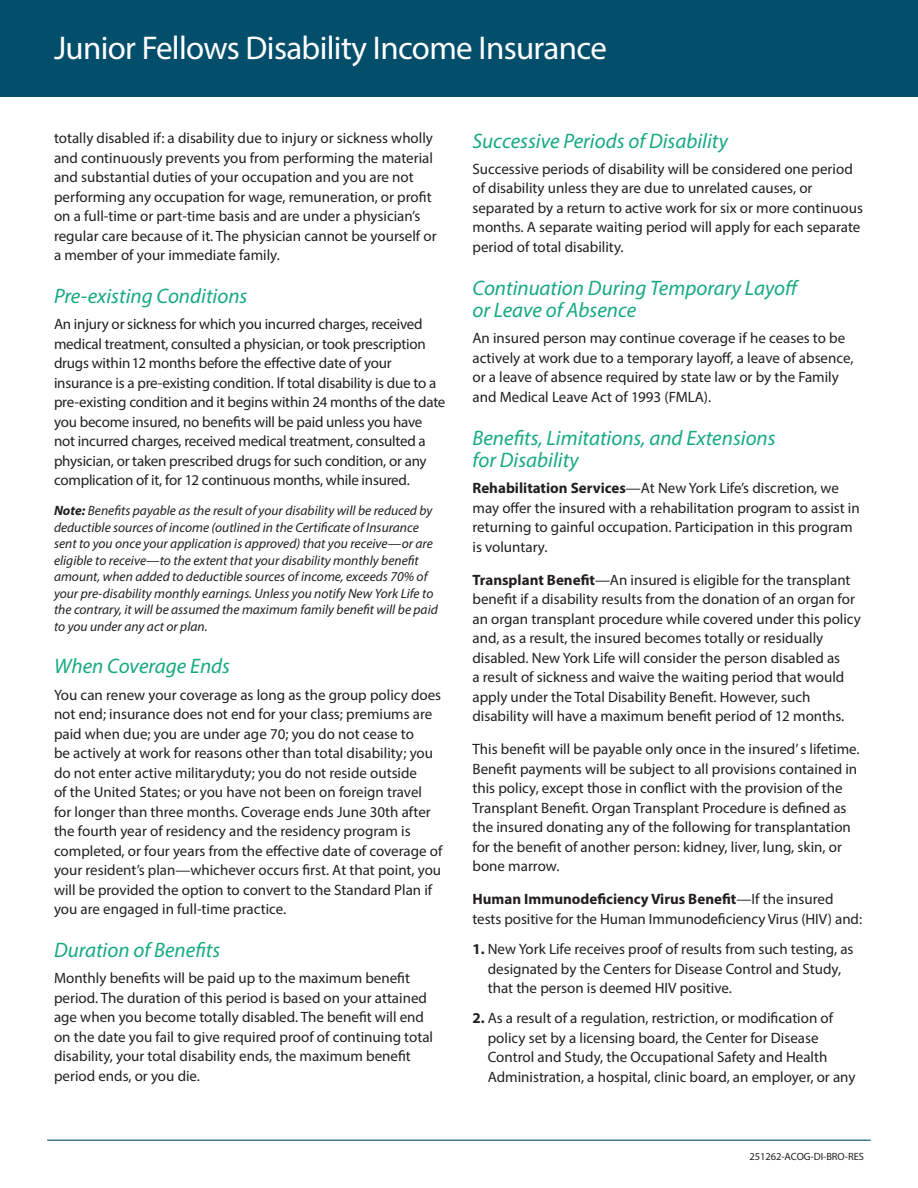
<style>
.page{position:relative;width:918px;height:1188px;background:#fff}
.page>*{position:absolute;margin:0;border:0;box-sizing:border-box;transform-origin:0 0}
.t1{font:33px "Myriad Pro";letter-spacing:-.02em;color:#fff}
.t2{font:italic 21px/22.5px "Myriad Pro";color:#16a982}
.t3{font:15px/19.5px "Myriad Pro";color:#231f20}
.t4{font:italic 13.5px/16.5px "Myriad Pro";color:#231f20}
.t5{font:10.5px "Myriad Pro";letter-spacing:-.005em;color:#231f20}
.s1{font-weight:700}
</style>
<div class="page">
<div style="left:0;top:0;width:918px;height:96px;background:#034e6b"></div>
<hr style="left:47px;top:1140px;width:824px;height:1px;background:#034e6b">
<p class="t1" style="left:54px;top:28px;width:554px">Junior Fellows Disability Income Insurance</p>
<p class="t3" style="left:54px;top:128px;width:384px">totally disabled if: a disability due to injury or sickness wholly and continuously prevents you from performing the material and substantial duties of your occupation and you are not performing any occupation for wage, remuneration, or profit on a full-time or part-time basis and are under a physician’s regular care because of it. The physician cannot be yourself or a member of your immediate family.</p>
<p class="t2" style="left:54px;top:284px;width:195px">Pre-existing Conditions</p>
<p class="t3" style="left:54px;top:314px;width:393px">An injury or sickness for which you incurred charges, received medical treatment, consulted a physician, or took prescription drugs within 12 months before the effective date of your insurance is a pre-existing condition. lf total disability is due to a pre-existing condition and it begins within 24 months of the date you become insured, no benefits will be paid unless you have not incurred charges, received medical treatment, consulted a physician, or taken prescribed drugs for such condition, or any complication of it, for 12 continuous months, while insured.</p>
<p class="t4" style="left:54px;top:502px;width:385px"><span class="s1">Note:</span> Benefits payable as the result of your disability will be reduced by deductible sources of income (outlined in the Certificate of Insurance sent to you once your application is approved) that you receive—or are eligible to receive—to the extent that your disability monthly benefit amount, when added to deductible sources of income, exceeds 70% of your pre-disability monthly earnings. Unless you notify New York Life to the contrary, it will be assumed the maximum family benefit will be paid to you under any act or plan.</p>
<p class="t2" style="left:54px;top:655px;width:178px">When Coverage Ends</p>
<p class="t3" style="left:54px;top:684px;width:390px">You can renew your coverage as long as the group policy does not end; insurance does not end for your class; premiums are paid when due; you are under age 70; you do not cease to<br>be actively at work for reasons other than total disability; you do not enter active militaryduty; you do not reside outside<br>of the United States; or you have not been on foreign travel for longer than three months. Coverage ends June 30th after the fourth year of residency and the residency program is completed, or four years from the effective date of coverage of your resident’s plan—whichever occurs first. At that point, you will be provided the option to convert to the Standard Plan if you are engaged in full-time practice.</p>
<p class="t2" style="left:54px;top:938px;width:168px">Duration of Benefits</p>
<p class="t3" style="left:54px;top:968px;width:381px">Monthly benefits will be paid up to the maximum benefit period. The duration of this period is based on your attained age when you become totally disabled. The benefit will end on the date you fail to give required proof of continuing total disability, your total disability ends, the maximum benefit period ends, or you die.</p>
<p class="t2" style="left:472px;top:129px;width:257px">Successive Periods of Disability</p>
<p class="t3" style="left:472px;top:159px;width:392px">Successive periods of disability will be considered one period of disability unless they are due to unrelated causes, or separated by a return to active work for six or more continuous months. A separate waiting period will apply for each separate period of total disability.</p>
<p class="t2" style="left:472px;top:276px;width:328px">Continuation During Temporary Layoff or Leave of Absence</p>
<p class="t3" style="left:472px;top:328px;width:383px">An insured person may continue coverage if he ceases to be actively at work due to a temporary layoff, a leave of absence, or a leave of absence required by state law or by the Family and Medical Leave Act of 1993 (FMLA).</p>
<p class="t2" style="left:472px;top:426px;width:305px">Benefits, Limitations, and Extensions for Disability</p>
<p class="t3" style="left:472px;top:478px;width:389px"><span class="s1">Rehabilitation Services</span>—At New York Life’s discretion, we may offer the insured with a rehabilitation program to assist in returning to gainful occupation. Participation in this program is voluntary.</p>
<p class="t3" style="left:472px;top:570px;width:390px"><span class="s1">Transplant Benefit</span>—An insured is eligible for the transplant benefit if a disability results from the donation of an organ for an organ transplant procedure while covered under this policy and, as a result, the insured becomes totally or residually disabled. New York Life will consider the person disabled as<br>a result of sickness and waive the waiting period that would apply under the Total Disability Benefit. However, such disability will have a maximum benefit period of 12 months.</p>
<p class="t3" style="left:472px;top:739px;width:389px">This benefit will be payable only once in the insured’ s lifetime.<br>Benefit payments will be subject to all provisions contained in this policy, except those in conflict with the provision of the Transplant Benefit. Organ Transplant Procedure is defined as the insured donating any of the following for transplantation for the benefit of another person: kidney, liver, lung, skin, or bone marrow.</p>
<p class="t3" style="left:472px;top:889px;width:391px"><span class="s1">Human Immunodeficiency Virus Benefit</span>—If the insured tests positive for the Human Immunodeficiency Virus (HIV) and:</p>
<p class="t3" style="left:488px;top:939px;width:367px;text-indent:-15px"><span class="s1">1.</span> New York Life receives proof of results from such testing, as designated by the Centers for Disease Control and Study, that the person is deemed HIV positive.</p>
<p class="t3" style="left:488px;top:1008px;width:369px;text-indent:-15px"><span class="s1">2.</span> As a result of a regulation, restriction, or modification of policy set by a licensing board, the Center for Disease Control and Study, the Occupational Safety and Health Administration, a hospital, clinic board, an employer, or any</p>
<p class="t5" style="left:750px;top:1150px;width:116px">251262-ACOG-DI-BRO-RES</p>
</div>
